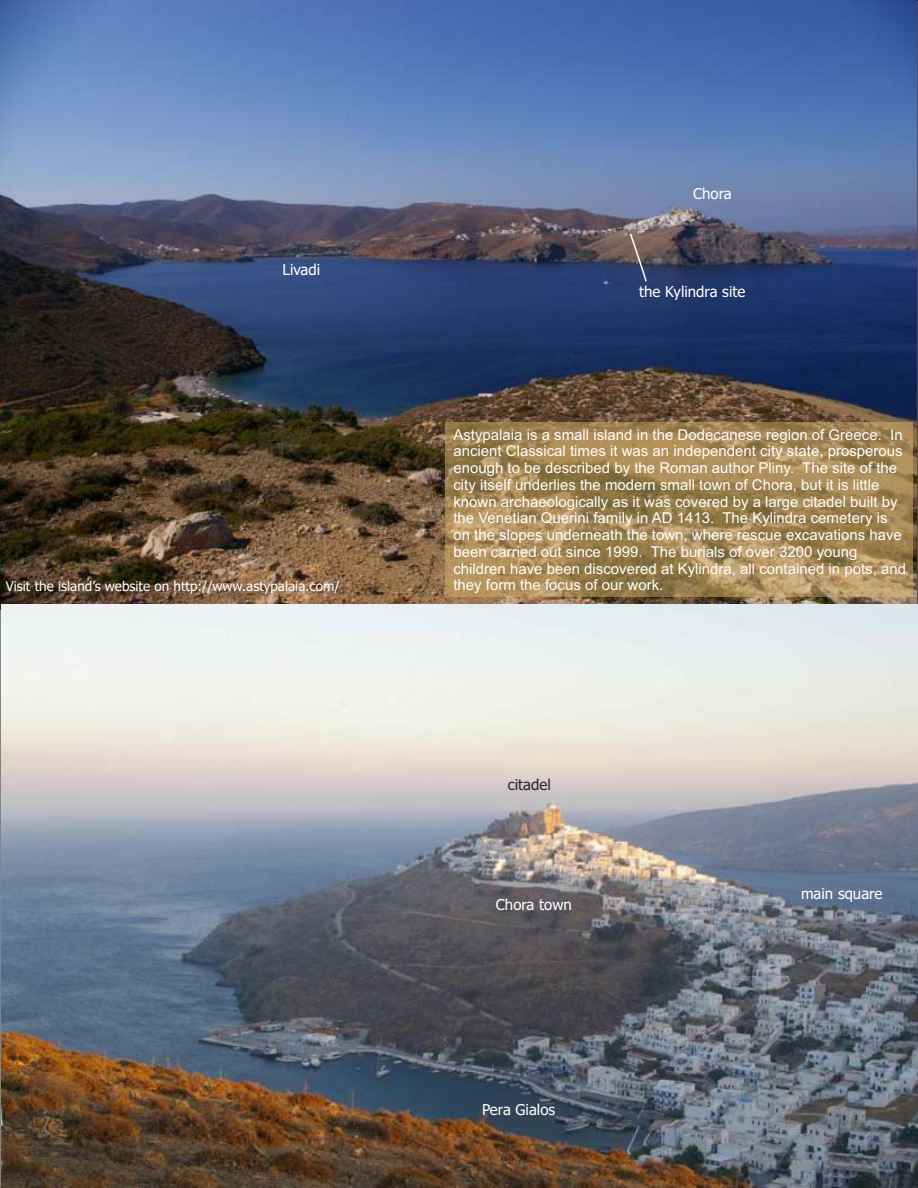
<style>
.page{position:relative;width:918px;height:1188px;background:#fff}
.page>*{position:absolute;margin:0;border:0;box-sizing:border-box;transform-origin:0 0}
.t1{font:15px/16.8px "Arial";color:#fefefe}
.t2{font:15px "Tahoma";color:#fefefe}
.t3{font:15px "Tahoma";color:#2b2a29}
.t4{font:13.5px "Tahoma";color:#fefefe}
</style>
<div class="page">
<img style="left:0;top:0;width:916px;height:609px">
<svg style="left:629px;top:232px;width:19px;height:51px"></svg>
<div style="left:445px;top:423px;width:467px;height:174px;background:#d7b56d;opacity:.5"></div>
<img style="left:1px;top:604px;width:917px;height:584px">
<p class="t2" style="left:283px;top:264px;width:39px">Livadi</p>
<p class="t4" style="left:6px;top:581px;width:335px">Visit the island’s website on http://www.astypalaia.com/</p>
<p class="t2" style="left:693px;top:188px;width:40px">Chora</p>
<p class="t2" style="left:639px;top:285px;width:108px">the Kylindra site</p>
<p class="t1" style="left:453px;top:427px;width:454px">Astypalaia is a small island in the Dodecanese region of Greece. In ancient Classical times it was an independent city state, prosperous enough to be described by the Roman author Pliny. The site of the city itself underlies the modern small town of Chora, but it is little known archaeologically as it was covered by a large citadel built by the Venetian Querini family in AD 1413. The Kylindra cemetery is on the slopes underneath the town, where rescue excavations have been carried out since 1999. The burials of over 3200 young children have been discovered at Kylindra, all contained in pots, and they form the focus of our work.</p>
<p class="t3" style="left:508px;top:779px;width:44px">citadel</p>
<p class="t2" style="left:496px;top:898px;width:77px">Chora town</p>
<p class="t2" style="left:482px;top:1104px;width:75px">Pera Gialos</p>
<p class="t2" style="left:801px;top:887px;width:83px">main square</p>
</div>
